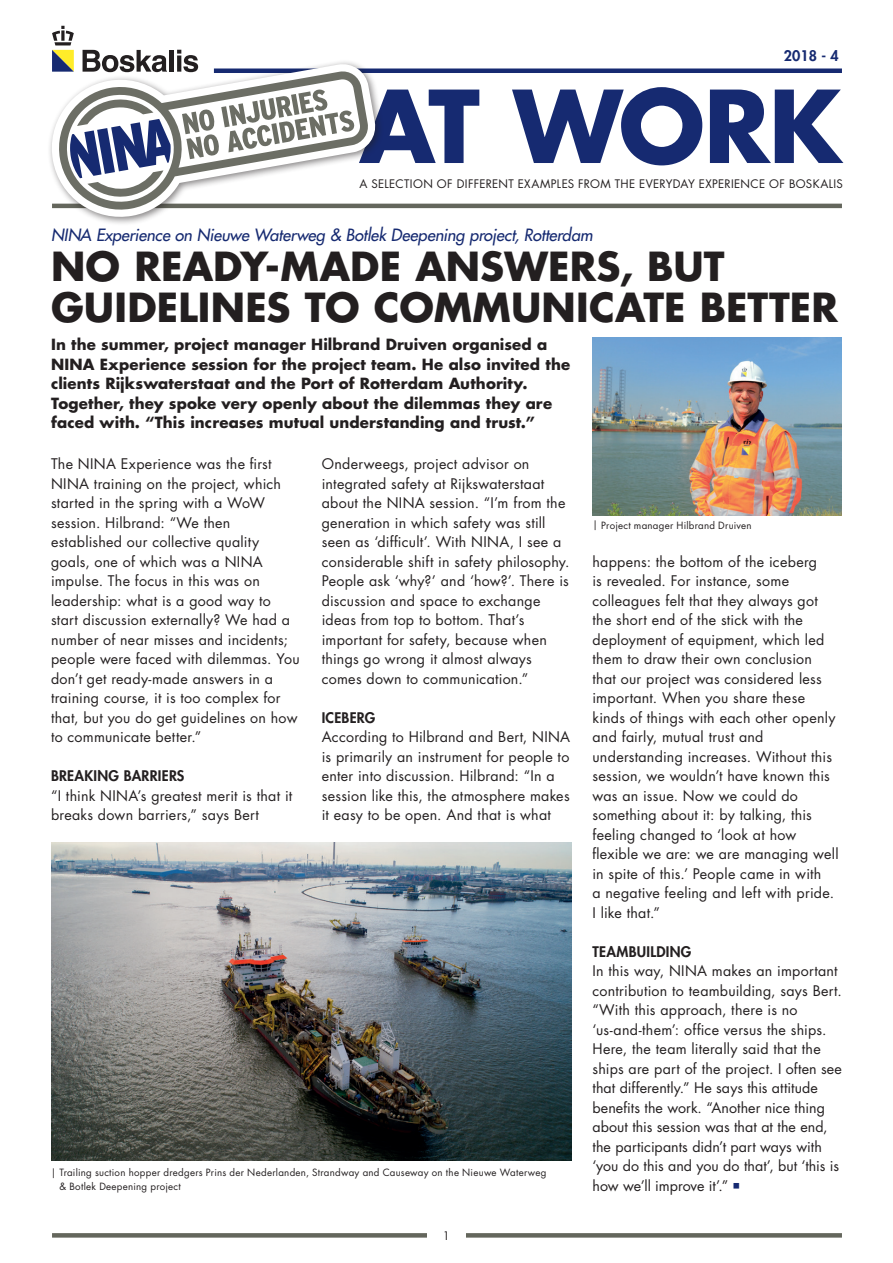
<style>
.page{position:relative;width:893px;height:1263px;background:#fff}
.page>*{position:absolute;margin:0;border:0;box-sizing:border-box;transform-origin:0 0}
.t1{font:700 97.35px "Futura Std";letter-spacing:-.025em;color:#162a71}
.t2{font:700 39px/40.5px "Futura Std";letter-spacing:.005em;color:#231f20}
.t3{font:italic 500 16.5px "Futura Std";letter-spacing:-.005em;color:#162a71}
.t4{font:700 15px/19.5px "Futura Std";letter-spacing:.01em;color:#231f20}
.t5{font:14.25px/19.5px "Futura Std";letter-spacing:.02em;color:#231f20}
.t6{font:800 14.25px "Futura Std";letter-spacing:.02em;color:#231f20}
.t7{font:800 14.25px "Futura Std";color:#162a71}
.t8{font:11.4px "Futura Std";letter-spacing:.03em;color:#231f20}
.t9{font:9.75px/13.5px "Futura Std";letter-spacing:.025em;color:#231f20}
.s1{color:#162a71}
</style>
<div class="page">
<div style="left:214px;top:68px;width:628px;height:5px;background:#162a71"></div>
<hr style="left:52px;top:204px;width:790px;height:4px;background:#64665c">
<svg style="left:52px;top:1233px;width:790px;height:4px;background:#686a61"></svg>
<div style="left:47px;top:59px;width:338px;height:167px;background:#231f20;opacity:.55"></div>
<svg style="left:52px;top:64px;width:323px;height:153px"></svg>
<svg style="left:52px;top:26px;width:317px;height:186px"></svg>
<div style="left:427px;top:1222px;width:38px;height:26px;background:#fff"></div>
<img style="left:51px;top:842px;width:520px;height:319px">
<img style="left:592px;top:338px;width:250px;height:177px">
<p class="t7" style="left:784px;top:46px;width:56px">2018 - 4</p>
<h1 class="t1" style="left:359px;top:62px;width:484px">AT WORK</h1>
<p class="t8" style="left:359px;top:177px;width:485px">A SELECTION OF DIFFERENT EXAMPLES FROM THE EVERYDAY EXPERIENCE OF BOSKALIS</p>
<p class="t3" style="left:51px;top:224px;width:543px">NINA Experience on Nieuwe Waterweg &amp; Botlek Deepening project, Rotterdam</p>
<h2 class="t2" style="left:51px;top:246px;width:789px">NO READY-MADE ANSWERS, BUT<br>GUIDELINES TO COMMUNICATE BETTER</h2>
<p class="t4" style="left:51px;top:335px;width:521px">In the summer, project manager Hilbrand Druiven organised a NINA Experience session for the project team. He also invited the clients Rijkswaterstaat and the Port of Rotterdam Authority.<br>Together, they spoke very openly about the dilemmas they are faced with. “This increases mutual understanding and trust.”</p>
<p class="t5" style="left:51px;top:455px;width:250px">The NINA Experience was the first NINA training on the project, which started in the spring with a WoW session. Hilbrand: “We then established our collective quality goals, one of which was a NINA impulse. The focus in this was on leadership: what is a good way to start discussion externally? We had a number of near misses and incidents; people were faced with dilemmas. You don’t get ready-made answers in a training course, it is too complex for that, but you do get guidelines on how to communicate better.”</p>
<p class="t6" style="left:51px;top:767px;width:135px">BREAKING BARRIERS</p>
<p class="t5" style="left:51px;top:786px;width:243px">“I think NINA’s greatest merit is that it breaks down barriers,” says Bert</p>
<p class="t5" style="left:322px;top:455px;width:249px">Onderweegs, project advisor on integrated safety at Rijkswaterstaat about the NINA session. “I’m from the generation in which safety was still seen as ‘difficult’. With NINA, I see a considerable shift in safety philosophy.<br>People ask ‘why?’ and ‘how?’. There is discussion and space to exchange ideas from top to bottom. That’s important for safety, because when things go wrong it almost always comes down to communication.”</p>
<p class="t6" style="left:322px;top:709px;width:55px">ICEBERG</p>
<p class="t5" style="left:322px;top:727px;width:250px">According to Hilbrand and Bert, NINA is primarily an instrument for people to enter into discussion. Hilbrand: “In a session like this, the atmosphere makes it easy to be open. And that is what</p>
<p class="t9" style="left:59px;top:1166px;width:489px;text-indent:-9px">| Trailing suction hopper dredgers Prins der Nederlanden, Strandway and Causeway on the Nieuwe Waterweg &amp; Botlek Deepening project</p>
<p class="t8" style="left:443px;top:1228px;width:9px">1</p>
<p class="t9" style="left:592px;top:519px;width:161px">| Project manager Hilbrand Druiven</p>
<p class="t5" style="left:592px;top:552px;width:248px">happens: the bottom of the iceberg<br>is revealed. For instance, some colleagues felt that they always got the short end of the stick with the deployment of equipment, which led them to draw their own conclusion that our project was considered less important. When you share these kinds of things with each other openly and fairly, mutual trust and understanding increases. Without this session, we wouldn’t have known this was an issue. Now we could do something about it: by talking, this feeling changed to ‘look at how flexible we are: we are managing well in spite of this.’ People came in with<br>a negative feeling and left with pride.<br>I like that.”</p>
<p class="t6" style="left:592px;top:943px;width:100px">TEAMBUILDING</p>
<p class="t5" style="left:592px;top:961px;width:251px">In this way, NINA makes an important contribution to teambuilding, says Bert. “With this approach, there is no ‘us-and-them’: office versus the ships.<br>Here, the team literally said that the ships are part of the project. I often see that differently.” He says this attitude benefits the work. “Another nice thing about this session was that at the end, the participants didn’t part ways with ‘you do this and you do that’, but ‘this is how we’ll improve it’.” <span class="s1">○</span></p>
</div>
